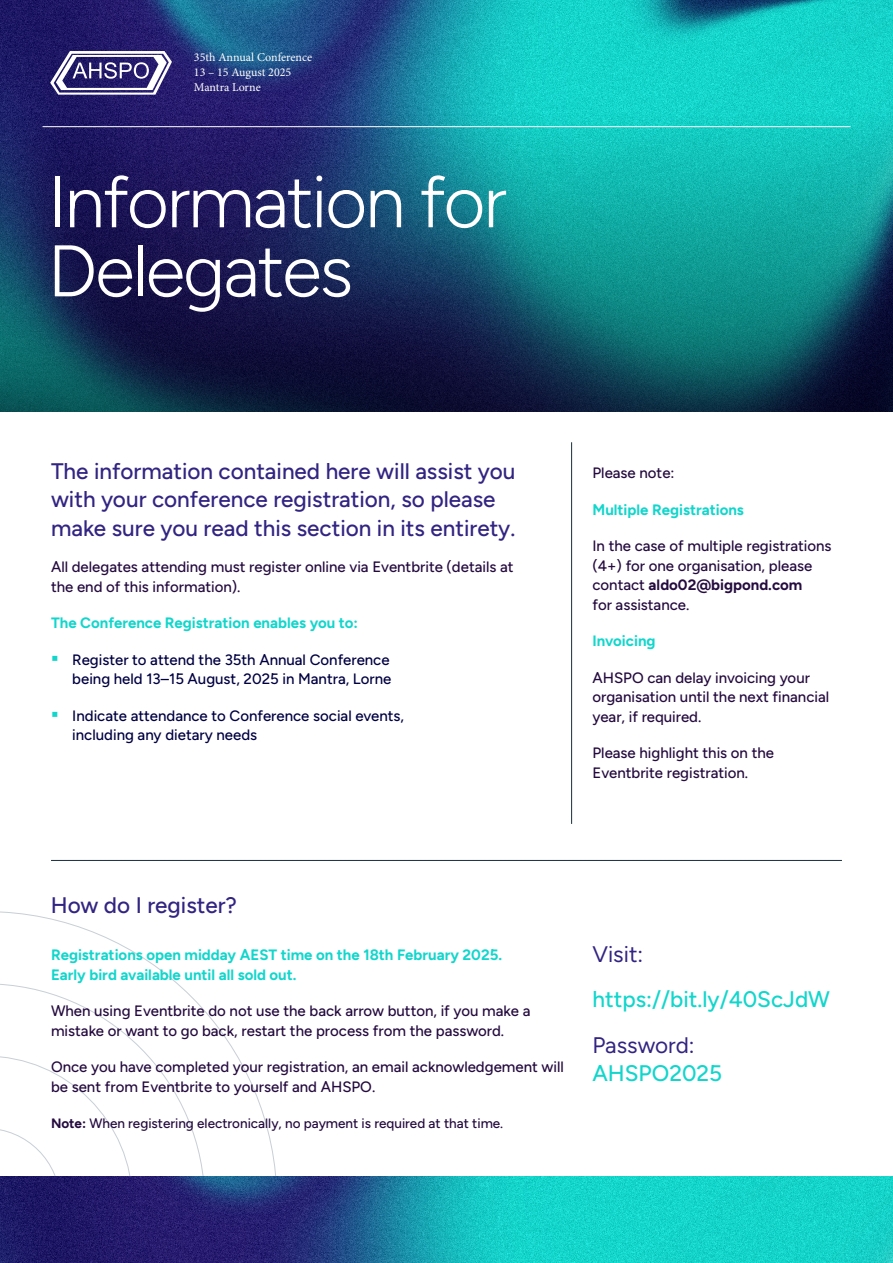
<style>
.page{position:relative;width:893px;height:1263px;background:#fff}
.page>*{position:absolute;margin:0;border:0;box-sizing:border-box;transform-origin:0 0}
.t1{font:300 72.9px/69px "Figtree";letter-spacing:-.03em;color:#fff}
.t2{font:500 22.5px/28.5px "Figtree";color:#322482}
.t3{font:22.5px/28.5px "Figtree";color:#322482}
.t4{font:500 22.5px "Figtree";color:#12d6cc}
.Body_Copy{font:500 15px/19.5px "Figtree";color:#250b3f}
.H3_2025{font:700 15px/19.5px "Figtree";color:#12d6cc}
.t5{font:500 15px/19.5px "Figtree";color:#000042;text-align:right}
.Body_Copy-2{font:500 13.5px "Figtree";color:#250b3f}
.t6{font:12px/15.1px "Minion Pro";color:#fff}
.s1{font-family:"Acumin Pro";font-weight:900;font-size:18px;color:#12d6cc}
.s2{font-weight:700}
.s3{font-weight:500;color:#12d6cc}
</style>
<div class="page">
<svg style="left:0;top:911px;width:276px;height:265px"></svg>
<svg style="left:0;top:984px;width:205px;height:192px"></svg>
<svg style="left:0;top:1056px;width:133px;height:120px"></svg>
<img style="left:0;top:1176px;width:893px;height:87px">
<img style="left:0;top:0;width:893px;height:113px">
<svg style="left:0;top:113px;width:893px;height:299px;background:#13546e"></svg>
<hr style="left:43px;top:126px;width:807px;height:1px;background:#fff">
<hr style="left:571px;top:442px;width:1px;height:382px;background:#182e3e">
<hr style="left:51px;top:860px;width:791px;height:1px;background:#182e3e">
<svg style="left:50px;top:51px;width:122px;height:44px"></svg>
<p class="t6" style="left:194px;top:49px;width:120px">35th Annual Conference<br>13 – 15 August 2025<br>Mantra Lorne</p>
<h1 class="t1" style="left:48px;top:168px;width:461px">Information for<br>Delegates</h1>
<h2 class="t2" style="left:51px;top:457px;width:466px">The information contained here will assist you with your conference registration, so please make sure you read this section in its entirety.</h2>
<p class="Body_Copy" style="left:51px;top:557px;width:464px">All delegates attending must register online via Eventbrite (details at the end of this information).</p>
<p class="H3_2025" style="left:51px;top:613px;width:308px">The Conference Registration enables you to:</p>
<p class="t5" style="left:51px;top:650px;width:342px"><span class="s1">•</span> Register to attend the 35th Annual Conference being held 13–15 August, 2025 in Mantra, Lorne</p>
<p class="t5" style="left:72px;top:706px;width:333px;text-align:left;text-indent:-21px"><span class="s1">•</span> Indicate attendance to Conference social events, including any dietary needs</p>
<p class="Body_Copy" style="left:592px;top:463px;width:84px">Please note:</p>
<p class="H3_2025" style="left:592px;top:500px;width:153px">Multiple Registrations</p>
<p class="Body_Copy" style="left:592px;top:536px;width:241px">In the case of multiple registrations (4+) for one organisation, please contact <span class="s2">aldo02@bigpond.com<br></span>for assistance.</p>
<p class="H3_2025" style="left:592px;top:631px;width:65px">Invoicing</p>
<p class="Body_Copy" style="left:592px;top:668px;width:238px">AHSPO can delay invoicing your organisation until the next financial year, if required.</p>
<p class="Body_Copy" style="left:592px;top:743px;width:183px">Please highlight this on the<br>Eventbrite registration.</p>
<h2 class="t2" style="left:51px;top:891px;width:187px">How do I register?</h2>
<p class="H3_2025" style="left:51px;top:945px;width:453px">Registrations open midday AEST time on the 18th February 2025.<br>Early bird available until all sold out.</p>
<p class="Body_Copy" style="left:51px;top:1001px;width:481px">When using Eventbrite do not use the back arrow button, if you make a mistake or want to go back, restart the process from the password.</p>
<p class="Body_Copy" style="left:51px;top:1057px;width:514px">Once you have completed your registration, an email acknowledgement will be sent from Eventbrite to yourself and AHSPO.</p>
<p class="Body_Copy-2" style="left:51px;top:1116px;width:454px"><span class="s2">Note:</span> When registering electronically, no payment is required at that time.</p>
<h2 class="t3" style="left:592px;top:940px;width:52px">Visit:</h2>
<h2 class="t4" style="left:592px;top:987px;width:239px">https://bit.ly/40ScJdW</h2>
<h2 class="t3" style="left:592px;top:1031px;width:131px">Password:<br><span class="s3">AHSPO2025</span></h2>
</div>
